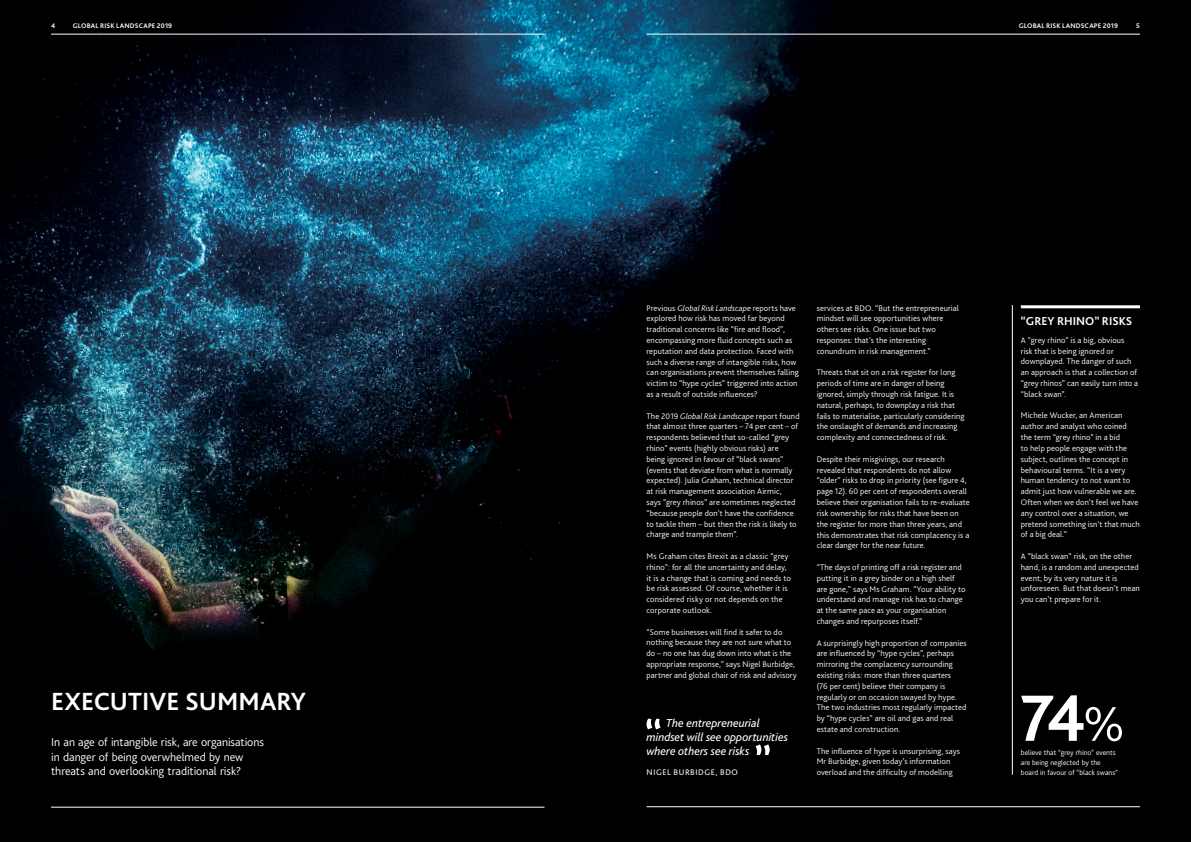
<style>
.page{position:relative;width:1191px;height:842px;background:#fff}
.page>*{position:absolute;margin:0;border:0;box-sizing:border-box;transform-origin:0 0}
.t1{font:700 68.4px "Bliss Pro";color:#fff}
.t2{font:300 51px "Bliss Pro";color:#fff}
.t3{font:700 26px "Bliss Pro";letter-spacing:.005em;color:#fff}
.t4{font:300 12px/14.4px "Bliss Pro";letter-spacing:-.005em;color:#fff}
.t5{font:italic 12px/14px "Bliss Pro";color:#fff}
.t6{font:700 12px "Bliss Pro";color:#fff}
.t7{font:300 8.5px/10.8px "Bliss Pro";letter-spacing:.01em;color:#fff}
.t8{font:8.5px "Bliss Pro";letter-spacing:.07em;color:#fff}
.t9{font:300 7.5px/10px "Bliss Pro";letter-spacing:.005em;color:#fff}
.t10{font:700 7px "Bliss Pro";letter-spacing:.025em;color:#fff}
.s1{font-style:italic}
</style>
<div class="page">
<img style="left:0;top:0;width:1191px;height:842px">
<svg style="left:646px;top:719px;width:14px;height:10px"></svg>
<svg style="left:755px;top:744px;width:14px;height:11px"></svg>
<hr style="left:1020px;top:305px;width:120px;height:3px;background:#fff">
<hr style="left:646px;top:806px;width:494px;height:1px;background:#fff">
<hr style="left:646px;top:34px;width:494px;height:1px;background:#fff">
<hr style="left:51px;top:34px;width:493px;height:1px;background:#fff">
<hr style="left:51px;top:807px;width:493px;height:1px;background:#fff">
<hr style="left:1012px;top:305px;width:1px;height:470px;background:#fff">
<p class="t10" style="left:51px;top:22px;width:6px">4</p>
<p class="t10" style="left:73px;top:22px;width:101px">GLOBAL RISK LANDSCAPE 2019</p>
<p class="t10" style="left:1018px;top:22px;width:101px">GLOBAL RISK LANDSCAPE 2019</p>
<p class="t10" style="left:1136px;top:22px;width:5px">5</p>
<h3 class="t3" style="left:51px;top:685px;width:256px">EXECUTIVE SUMMARY</h3>
<h3 class="t4" style="left:51px;top:735px;width:214px">In an age of intangible risk, are organisations in danger of being overwhelmed by new threats and overlooking traditional risk?</h3>
<p class="t7" style="left:646px;top:302px;width:154px">Previous <span class="s1">Global Risk Landscape</span> reports have explored how risk has moved far beyond traditional concerns like “fire and flood”, encompassing more fluid concepts such as reputation and data protection. Faced with such a diverse range of intangible risks, how can organisations prevent themselves falling victim to “hype cycles” triggered into action as a result of outside influences?</p>
<p class="t7" style="left:646px;top:410px;width:155px">The 2019 <span class="s1">Global Risk Landscape</span> report found that almost three quarters – 74 per cent – of respondents believed that so-called “grey rhino” events (highly obvious risks) are<br>being ignored in favour of “black swans” (events that deviate from what is normally expected). Julia Graham, technical director at risk management association Airmic,<br>says “grey rhinos” are sometimes neglected “because people don’t have the confidence to tackle them – but then the risk is likely to charge and trample them”.</p>
<p class="t7" style="left:646px;top:551px;width:146px">Ms Graham cites Brexit as a classic “grey rhino”: for all the uncertainty and delay, it is a change that is coming and needs to be risk assessed. Of course, whether it is considered risky or not depends on the corporate outlook.</p>
<p class="t7" style="left:646px;top:626px;width:152px">“Some businesses will find it safer to do nothing because they are not sure what to do – no one has dug down into what is the appropriate response,” says Nigel Burbidge, partner and global chair of risk and advisory</p>
<h3 class="t5" style="left:646px;top:716px;width:143px;text-indent:20px">The entrepreneurial mindset will see opportunities where others see risks</h3>
<p class="t8" style="left:646px;top:767px;width:93px">NIGEL BURBIDGE, BDO</p>
<p class="t7" style="left:816px;top:302px;width:144px">services at BDO. “But the entrepreneurial mindset will see opportunities where others see risks. One issue but two responses: that’s the interesting conundrum in risk management.”</p>
<p class="t7" style="left:816px;top:367px;width:149px">Threats that sit on a risk register for long periods of time are in danger of being ignored, simply through risk fatigue. It is natural, perhaps, to downplay a risk that fails to materialise, particularly considering the onslaught of demands and increasing complexity and connectedness of risk.</p>
<p class="t7" style="left:816px;top:453px;width:155px">Despite their misgivings, our research revealed that respondents do not allow “older” risks to drop in priority (see figure 4, page 12). 60 per cent of respondents overall believe their organisation fails to re-evaluate risk ownership for risks that have been on the register for more than three years, and this demonstrates that risk complacency is a clear danger for the near future.</p>
<p class="t7" style="left:816px;top:561px;width:150px">“The days of printing off a risk register and putting it in a grey binder on a high shelf are gone,” says Ms Graham. “Your ability to understand and manage risk has to change at the same pace as your organisation changes and repurposes itself.”</p>
<p class="t7" style="left:816px;top:637px;width:152px">A surprisingly high proportion of companies are influenced by “hype cycles”, perhaps mirroring the complacency surrounding existing risks: more than three quarters<br>(76 per cent) believe their company is regularly or on occasion swayed by hype.<br>The two industries most regularly impacted by “hype cycles” are oil and gas and real estate and construction.</p>
<p class="t7" style="left:816px;top:745px;width:145px">The influence of hype is unsurprising, says<br>Mr Burbidge, given today’s information overload and the difficulty of modelling</p>
<h3 class="t6" style="left:1020px;top:314px;width:113px">“GREY RHINO” RISKS</h3>
<p class="t7" style="left:1020px;top:334px;width:119px">A “grey rhino” is a big, obvious risk that is being ignored or downplayed. The danger of such an approach is that a collection of “grey rhinos” can easily turn into a “black swan”.</p>
<p class="t7" style="left:1020px;top:410px;width:121px">Michele Wucker, an American author and analyst who coined the term “grey rhino” in a bid<br>to help people engage with the subject, outlines the concept in behavioural terms. “It is a very human tendency to not want to admit just how vulnerable we are.<br>Often when we don’t feel we have any control over a situation, we pretend something isn’t that much of a big deal.”</p>
<p class="t7" style="left:1020px;top:550px;width:121px">A “black swan” risk, on the other hand, is a random and unexpected event; by its very nature it is unforeseen. But that doesn’t mean you can’t prepare for it.</p>
<h1 class="t1" style="left:1020px;top:676px;width:68px">74</h1>
<p class="t9" style="left:1020px;top:747px;width:96px">believe that “grey rhino” events</p>
<h2 class="t2" style="left:1082px;top:692px;width:44px">%</h2>
<p class="t9" style="left:1020px;top:757px;width:99px">are being neglected by the board in favour of “black swans”</p>
</div>
